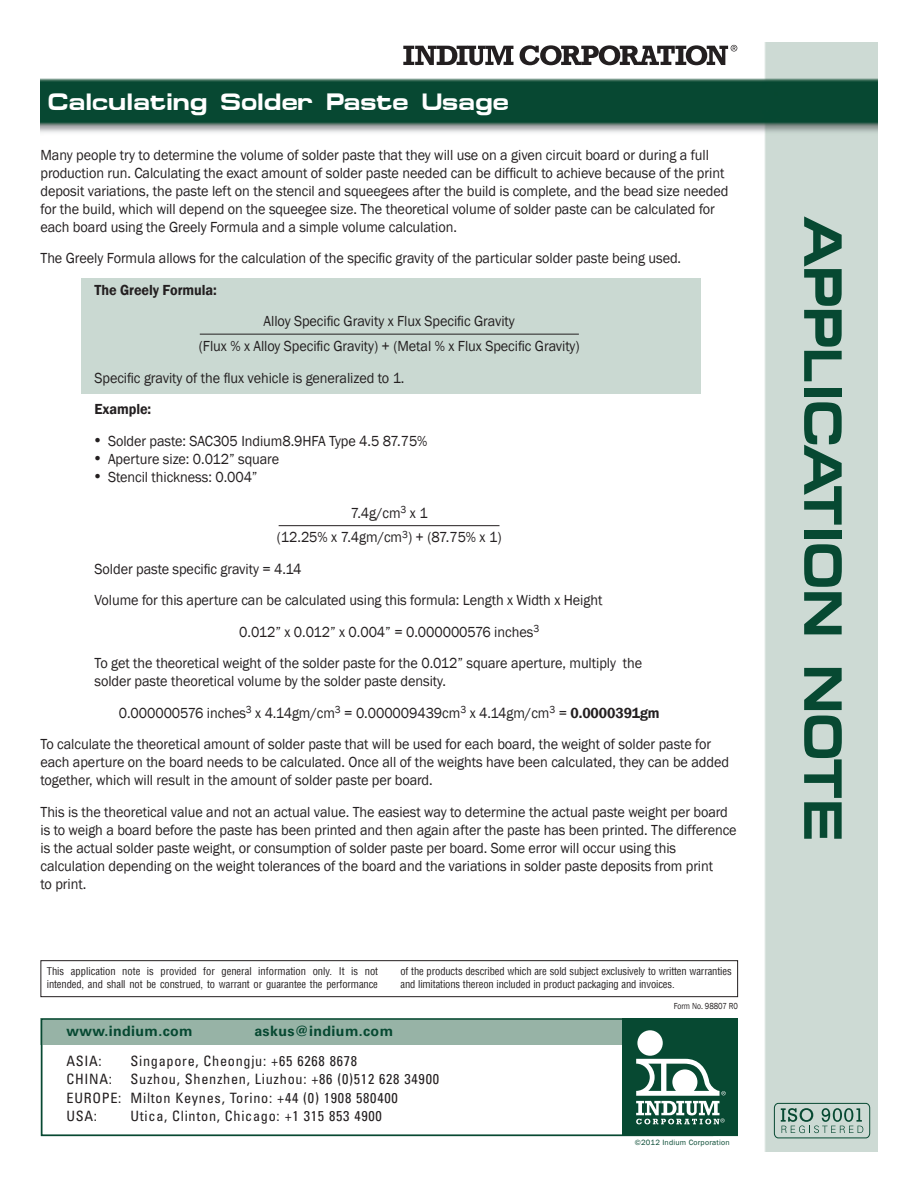
<style>
.page{position:relative;width:918px;height:1188px;background:#fff}
.page>*{position:absolute;margin:0;border:0;box-sizing:border-box;transform-origin:0 0}
.t1{font:700 54px "Micro Extend FLF";letter-spacing:-.005em;color:#074932;scale:.95 1}
.heading_main{font:700 24px "Micro Extend FLF";color:#fff;scale:.95 1}
.t2{font:15px/18px "Franklin Gothic";letter-spacing:-.005em;color:#231f20;scale:.95 1}
.t3{font:600 15px "Franklin Gothic";letter-spacing:-.005em;color:#231f20;scale:.95 1}
.t4{font:condensed 14.25px "Univers LT Std";letter-spacing:.05em;color:#231f20}
.t5{font:700 14.25px "Univers LT Std";letter-spacing:.025em;color:#074932}
.t6{font:500 condensed 10.5px/13.5px "Helvetica";letter-spacing:-.01em;color:#231f20}
.t7{font:9px "Franklin Gothic";letter-spacing:-.005em;color:#231f20;scale:.85 1}
.t8{font:7.8px "Franklin Gothic";letter-spacing:.03em;color:#074932}
.s1{font-family:"Times New Roman";font-size:18px}
.s2{font-weight:600}
</style>
<div class="page">
<img style="left:40px;top:42px;width:838px;height:1110px">
<div style="left:81px;top:279px;width:620px;height:115px;background:#cad9d2"></div>
<svg style="left:403px;top:46px;width:111px;height:19px"></svg>
<svg style="left:520px;top:45px;width:217px;height:20px"></svg>
<svg style="left:781px;top:1108px;width:82px;height:25px;background:#9db7ad"></svg>
<div style="left:774px;top:1103px;width:96px;height:35px;border:1px solid #074932;border-radius:4px"></div>
<div style="left:41px;top:1018px;width:697px;height:118px;background:#fff"></div>
<div style="left:41px;top:1018px;width:697px;height:27px;background:#97b3a6"></div>
<div style="left:41px;top:1018px;width:672px;height:118px;border:1px solid #074932"></div>
<div style="left:623px;top:1018px;width:115px;height:118px;background:#074932"></div>
<div style="left:637px;top:1030px;width:26px;height:26px;background:#fff;border-radius:50%"></div>
<svg style="left:636px;top:1059px;width:90px;height:65px"></svg>
<div style="left:400px;top:965px;width:332px;height:25px;background:#fff"></div>
<div style="left:40px;top:960px;width:698px;height:37px;border:1px solid #231f20"></div>
<hr style="left:200px;top:334px;width:379px;height:1px;background:#231f20">
<hr style="left:279px;top:525px;width:221px;height:1px;background:#231f20">
<p class="heading_main" style="left:48px;top:88px;width:487px">Calculating Solder Paste Usage</p>
<p class="t2" style="left:40px;top:146px;width:726px">Many people try to determine the volume of solder paste that they will use on a given circuit board or during a full production run. Calculating the exact amount of solder paste needed can be difficult to achieve because of the print deposit variations, the paste left on the stencil and squeegees after the build is complete, and the bead size needed for the build, which will depend on the squeegee size. The theoretical volume of solder paste can be calculated for each board using the Greely Formula and a simple volume calculation.</p>
<p class="t2" style="left:40px;top:250px;width:676px">The Greely Formula allows for the calculation of the specific gravity of the particular solder paste being used.</p>
<p class="t3" style="left:94px;top:281px;width:130px">The Greely Formula:</p>
<p class="t2" style="left:264px;top:313px;width:266px">Alloy Specific Gravity x Flux Specific Gravity</p>
<p class="t2" style="left:199px;top:337px;width:402px">(Flux % x Alloy Specific Gravity) + (Metal % x Flux Specific Gravity)</p>
<p class="t2" style="left:94px;top:369px;width:328px">Specific gravity of the flux vehicle is generalized to 1.</p>
<p class="t3" style="left:94px;top:400px;width:61px">Example:</p>
<p class="t2" style="left:94px;top:432px;width:352px"><span class="s1">•</span> Solder paste: SAC305 Indium8.9HFA Type 4.5 87.75%</p>
<p class="t2" style="left:94px;top:450px;width:196px"><span class="s1">•</span> Aperture size: 0.012” square</p>
<p class="t2" style="left:94px;top:468px;width:173px"><span class="s1">•</span> Stencil thickness: 0.004”</p>
<p class="t2" style="left:351px;top:504px;width:83px">7.4g/cm<sup>3</sup> x 1</p>
<p class="t2" style="left:277px;top:529px;width:238px">(12.25% x 7.4gm/cm<sup>3</sup>) + (87.75% x 1)</p>
<p class="t2" style="left:94px;top:560px;width:220px">Solder paste specific gravity = 4.14</p>
<p class="t2" style="left:94px;top:592px;width:536px">Volume for this aperture can be calculated using this formula: Length x Width x Height</p>
<p class="t2" style="left:239px;top:623px;width:317px">0.012” x 0.012” x 0.004” = 0.000000576 inches<sup>3</sup></p>
<p class="t2" style="left:94px;top:655px;width:578px">To get the theoretical weight of the solder paste for the 0.012” square aperture, multiply the solder paste theoretical volume by the solder paste density.</p>
<p class="t2" style="left:119px;top:704px;width:571px">0.000000576 inches<sup>3</sup> x 4.14gm/cm<sup>3</sup> = 0.000009439cm<sup>3</sup> x 4.14gm/cm<sup>3</sup> = <span class="s2">0.0000391gm</span></p>
<p class="t2" style="left:40px;top:736px;width:726px">To calculate the theoretical amount of solder paste that will be used for each board, the weight of solder paste for each aperture on the board needs to be calculated. Once all of the weights have been calculated, they can be added together, which will result in the amount of solder paste per board.</p>
<p class="t2" style="left:40px;top:803px;width:734px">This is the theoretical value and not an actual value. The easiest way to determine the actual paste weight per board is to weigh a board before the paste has been printed and then again after the paste has been printed. The difference is the actual solder paste weight, or consumption of solder paste per board. Some error will occur using this calculation depending on the weight tolerances of the board and the variations in solder paste deposits from print<br>to print.</p>
<p class="t6" style="left:47px;top:964px;width:333px">This application note is provided for general information only. It is not intended, and shall not be construed, to warrant or guarantee the performance</p>
<p class="t6" style="left:400px;top:964px;width:333px">of the products described which are sold subject exclusively to written warranties and limitations thereon included in product packaging and invoices.</p>
<p class="t7" style="left:674px;top:1001px;width:77px">Form No. 98807 R0</p>
<p class="t5" style="left:67px;top:1023px;width:128px">www.indium.com</p>
<p class="t5" style="left:254px;top:1023px;width:140px">askus@indium.com</p>
<p class="t4" style="left:67px;top:1051px;width:37px">ASIA:</p>
<p class="t4" style="left:131px;top:1051px;width:228px">Singapore, Cheongju: +65 6268 8678</p>
<p class="t4" style="left:67px;top:1070px;width:47px">CHINA:</p>
<p class="t4" style="left:131px;top:1070px;width:310px">Suzhou, Shenzhen, Liuzhou: +86 (0)512 628 34900</p>
<p class="t4" style="left:67px;top:1088px;width:333px">EUROPE: Milton Keynes, Torino: +44 (0) 1908 580400</p>
<p class="t4" style="left:67px;top:1107px;width:32px">USA:</p>
<p class="t4" style="left:131px;top:1107px;width:253px">Utica, Clinton, Chicago: +1 315 853 4900</p>
<p class="t8" style="left:635px;top:1138px;width:96px">©2012 Indium Corporation</p>
<p class="t1" style="left:854px;top:216px;width:660px;rotate:90deg">APPLICATION NOTE</p>
</div>
